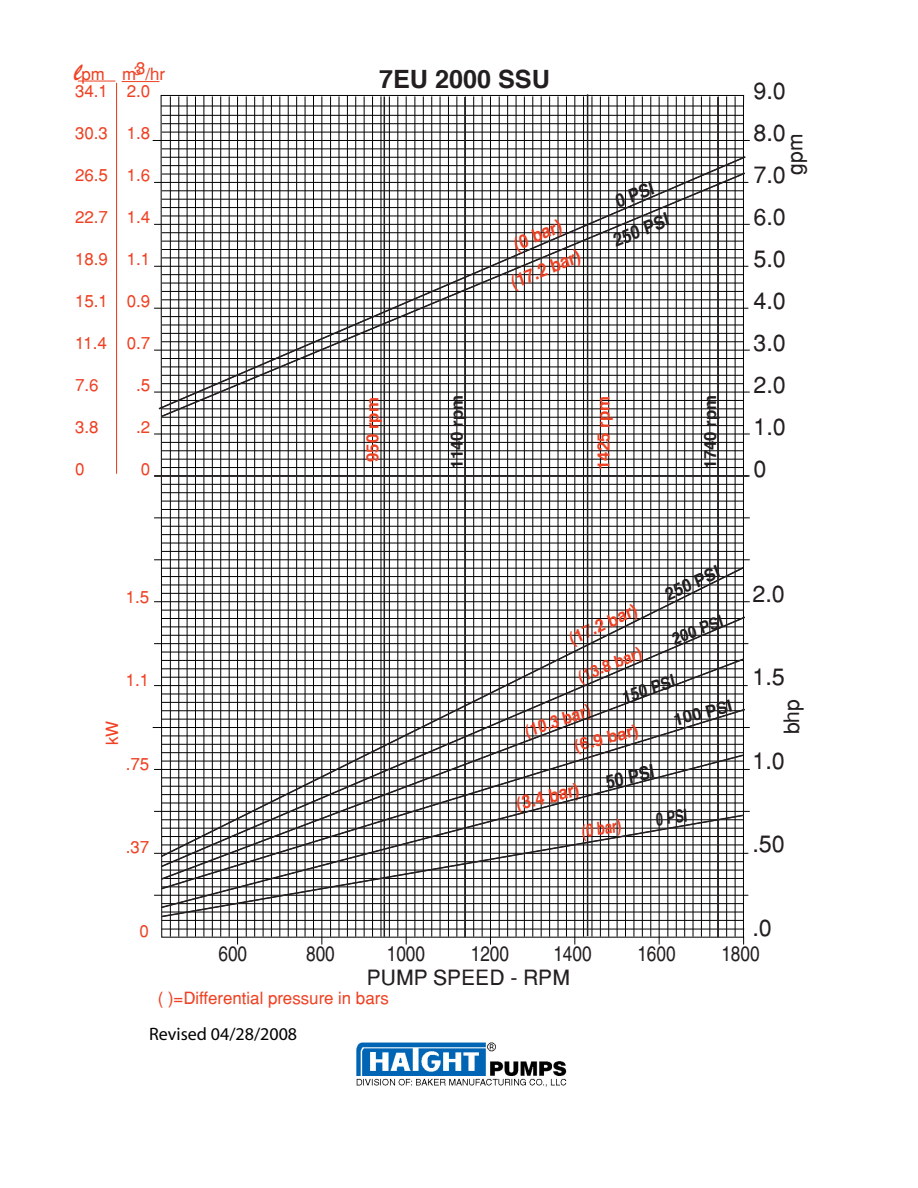
<style>
.page{position:relative;width:918px;height:1188px;background:#fff}
.page>*{position:absolute;margin:0;border:0;box-sizing:border-box;transform-origin:0 0}
.t1{font:700 25.2px "Helvetica";color:#231f20}
.t2{font:23.1px/42px "Helvetica";color:#231f20;text-align:justify}
.t3{font:condensed 21px "Helvetica";color:#231f20}
.t4{font:21px "Helvetica";color:#231f20}
.t5{font:700 18.75px "Helvetica";color:#ef4123;scale:.88 1}
.t6{font:700 18.75px "Helvetica";color:#231f20;scale:.88 1}
.t7{font:700 18.6px "Helvetica";color:#ee4023;scale:.89 1}
.t8{font:700 18.6px "Helvetica";color:#231f20;scale:.89 1}
.t9{font:700 18.3px "Helvetica";color:#ee4023;scale:.9 1}
.t10{font:700 18.3px "Helvetica";color:#231f20;scale:.9 1}
.t11{font:18px "Myriad";color:#000}
.t12{font:700 18px "Helvetica";color:#ee4023;scale:.73 1}
.t13{font:700 18px "Helvetica";color:#231f20;scale:.73 1}
.t14{font:700 17.55px "Helvetica";color:#ef4123;scale:.88 1}
.t15{font:700 17.55px "Helvetica";color:#ef4123;scale:.94 1}
.t16{font:700 17.55px "Helvetica";color:#231f20;scale:.88 1}
.t17{font:700 17.55px "Helvetica";color:#231f20;scale:.94 1}
.t18{font:16.8px "Helvetica";color:#ef4123}
.t19{font:700 16.8px "Helvetica";color:#ef4123}
.t20{font:700 16.8px "Helvetica";color:#231f20}
.t21{font:16.8px "Helvetica";color:#ee4223}
.t22{font:700 16.5px "Helvetica";color:#ef4123;scale:.92 1}
.t23{font:700 16.5px "Helvetica";color:#231f20;scale:.92 1}
.t24{font:12.6px "Helvetica";color:#ee4223}
.s1{font-family:"Brush Script Std";font-size:25.2px}
</style>
<div class="page">
<hr style="left:154px;top:224px;width:596px;height:1px;background:#000">
<hr style="left:154px;top:266px;width:594px;height:1px;background:#000">
<hr style="left:154px;top:308px;width:594px;height:1px;background:#000">
<hr style="left:154px;top:350px;width:596px;height:1px;background:#000">
<hr style="left:154px;top:392px;width:596px;height:1px;background:#000">
<hr style="left:154px;top:434px;width:596px;height:1px;background:#000">
<hr style="left:154px;top:476px;width:596px;height:1px;background:#000">
<hr style="left:154px;top:517px;width:596px;height:1px;background:#000">
<hr style="left:154px;top:559px;width:596px;height:1px;background:#000">
<hr style="left:154px;top:601px;width:596px;height:1px;background:#000">
<hr style="left:154px;top:643px;width:594px;height:1px;background:#000">
<hr style="left:154px;top:685px;width:594px;height:1px;background:#000">
<hr style="left:153px;top:727px;width:597px;height:1px;background:#000">
<hr style="left:154px;top:769px;width:596px;height:1px;background:#000">
<hr style="left:154px;top:811px;width:596px;height:1px;background:#000">
<hr style="left:154px;top:853px;width:594px;height:1px;background:#000">
<hr style="left:154px;top:895px;width:594px;height:1px;background:#000">
<svg style="left:160px;top:95px;width:584px;height:850px"></svg>
<hr style="left:162px;top:115px;width:582px;height:1px;background:#000">
<hr style="left:162px;top:123px;width:582px;height:1px;background:#000">
<hr style="left:162px;top:132px;width:582px;height:1px;background:#000">
<hr style="left:153px;top:140px;width:597px;height:1px;background:#000">
<hr style="left:162px;top:149px;width:582px;height:1px;background:#000">
<hr style="left:154px;top:182px;width:594px;height:1px;background:#000">
<hr style="left:161px;top:106px;width:583px;height:1px;background:#000">
<hr style="left:464px;top:97px;width:2px;height:840px;background:#231f20">
<hr style="left:717px;top:97px;width:2px;height:840px;background:#231f20">
<hr style="left:587px;top:94px;width:1px;height:842px;background:#222">
<hr style="left:384px;top:96px;width:1px;height:841px;background:#231f20">
<hr style="left:116px;top:83px;width:1px;height:391px;background:#ef4123">
<hr style="left:154px;top:475px;width:595px;height:2px;background:#231f20">
<svg style="left:157px;top:155px;width:589px;height:255px"></svg>
<svg style="left:160px;top:894px;width:586px;height:24px"></svg>
<svg style="left:159px;top:891px;width:586px;height:18px"></svg>
<svg style="left:160px;top:881px;width:584px;height:10px"></svg>
<svg style="left:160px;top:869px;width:584px;height:12px"></svg>
<svg style="left:160px;top:643px;width:587px;height:226px"></svg>
<hr style="left:78px;top:81px;width:37px;height:1px;background:#ee4223">
<hr style="left:122px;top:81px;width:37px;height:1px;background:#ee4223">
<svg style="left:160px;top:171px;width:587px;height:247px"></svg>
<svg style="left:159px;top:566px;width:586px;height:293px"></svg>
<img style="left:356px;top:1042px;width:211px;height:45px">
<p class="t21" style="left:74px;top:64px;width:93px"><span class="s1">l</span>pm m3/hr</p>
<p class="t24" style="left:134px;top:62px;width:9px">3</p>
<p class="t18" style="left:75px;top:81px;width:76px">34.1 2.0</p>
<p class="t18" style="left:75px;top:123px;width:76px">30.3 1.8</p>
<p class="t18" style="left:75px;top:165px;width:76px">26.5 1.6</p>
<p class="t18" style="left:75px;top:207px;width:76px">22.7 1.4</p>
<p class="t18" style="left:75px;top:249px;width:76px">18.9 1.1</p>
<p class="t18" style="left:75px;top:291px;width:76px">15.1 0.9</p>
<p class="t18" style="left:75px;top:333px;width:76px">11.4 0.7</p>
<p class="t18" style="left:75px;top:375px;width:25px">7.6</p>
<p class="t18" style="left:136px;top:375px;width:16px">.5</p>
<p class="t18" style="left:75px;top:417px;width:25px">3.8</p>
<p class="t18" style="left:136px;top:417px;width:16px">.2</p>
<p class="t18" style="left:75px;top:459px;width:11px">0</p>
<p class="t18" style="left:141px;top:459px;width:11px">0</p>
<p class="t1" style="left:379px;top:62px;width:172px">7EU 2000 SSU</p>
<p class="t9" style="left:509px;top:234px;width:58px;rotate:-23deg">(0 bar)</p>
<p class="t7" style="left:506px;top:271px;width:84px;rotate:-22deg">(17.2 bar)</p>
<p class="t10" style="left:611px;top:191px;width:46px;rotate:-23deg">0 PSI</p>
<p class="t8" style="left:609px;top:229px;width:68px;rotate:-22deg">250 PSI</p>
<p class="t19" style="left:361px;top:462px;width:66px;rotate:-90deg">950 rpm</p>
<p class="t20" style="left:446px;top:469px;width:75px;rotate:-90deg">1140 rpm</p>
<p class="t19" style="left:592px;top:470px;width:75px;rotate:-90deg">1425 rpm</p>
<p class="t20" style="left:699px;top:469px;width:75px;rotate:-90deg">1740 rpm</p>
<p class="t2" style="left:753px;top:69px;width:34px">9.0<br>8.0<br>7.0<br>6.0<br>5.0<br>4.0<br>3.0<br>2.0<br>1.0<br>0</p>
<p class="t4" style="left:782px;top:175px;width:43px;rotate:-90deg">gpm</p>
<p class="t18" style="left:126px;top:587px;width:25px">1.5</p>
<p class="t18" style="left:126px;top:670px;width:25px">1.1</p>
<p class="t18" style="left:102px;top:745px;width:26px;rotate:-90deg">kW</p>
<p class="t18" style="left:126px;top:754px;width:25px">.75</p>
<p class="t18" style="left:126px;top:837px;width:25px">.37</p>
<p class="t17" style="left:660px;top:585px;width:64px;rotate:-25deg">250 PSI</p>
<p class="t15" style="left:565px;top:629px;width:80px;rotate:-25deg">(17.2 bar)</p>
<p class="t23" style="left:668px;top:629px;width:60px;rotate:-22deg">200 PSI</p>
<p class="t22" style="left:574px;top:667px;width:75px;rotate:-22deg">(13.8 bar)</p>
<p class="t16" style="left:618px;top:687px;width:64px;rotate:-19deg">150 PSI</p>
<p class="t20" style="left:671px;top:709px;width:61px;rotate:-15deg">100 PSI</p>
<p class="t14" style="left:521px;top:721px;width:80px;rotate:-19deg">(10.3 bar)</p>
<p class="t19" style="left:572px;top:735px;width:67px;rotate:-15deg">(6.9 bar)</p>
<p class="t6" style="left:602px;top:770px;width:58px;rotate:-14deg">50 PSI</p>
<p class="t5" style="left:513px;top:792px;width:74px;rotate:-14deg">(3.4 bar)</p>
<p class="t13" style="left:654px;top:808px;width:45px;rotate:-9deg">0 PSI</p>
<p class="t12" style="left:580px;top:819px;width:56px;rotate:-9deg">(0 bar)</p>
<p class="t2" style="left:752px;top:572px;width:34px">2.0</p>
<p class="t2" style="left:752px;top:656px;width:34px">1.5</p>
<p class="t4" style="left:779px;top:734px;width:37px;rotate:-90deg">bhp</p>
<p class="t2" style="left:752px;top:739px;width:34px">1.0</p>
<p class="t2" style="left:752px;top:823px;width:34px">.50</p>
<p class="t18" style="left:140px;top:920px;width:11px">0</p>
<p class="t2" style="left:752px;top:906px;width:21px">.0</p>
<p class="t3" style="left:218px;top:942px;width:30px">600</p>
<p class="t3" style="left:306px;top:942px;width:30px">800</p>
<p class="t3" style="left:387px;top:942px;width:40px">1000</p>
<p class="t3" style="left:471px;top:942px;width:40px">1200</p>
<p class="t3" style="left:553px;top:942px;width:40px">1400</p>
<p class="t3" style="left:637px;top:942px;width:40px">1600</p>
<p class="t3" style="left:721px;top:942px;width:40px">1800</p>
<p class="t4" style="left:367px;top:965px;width:205px">PUMP SPEED - RPM</p>
<p class="t18" style="left:158px;top:988px;width:233px">( )=Differential pressure in bars</p>
<p class="t11" style="left:149px;top:1025px;width:149px">Revised 04/28/2008</p>
</div>
